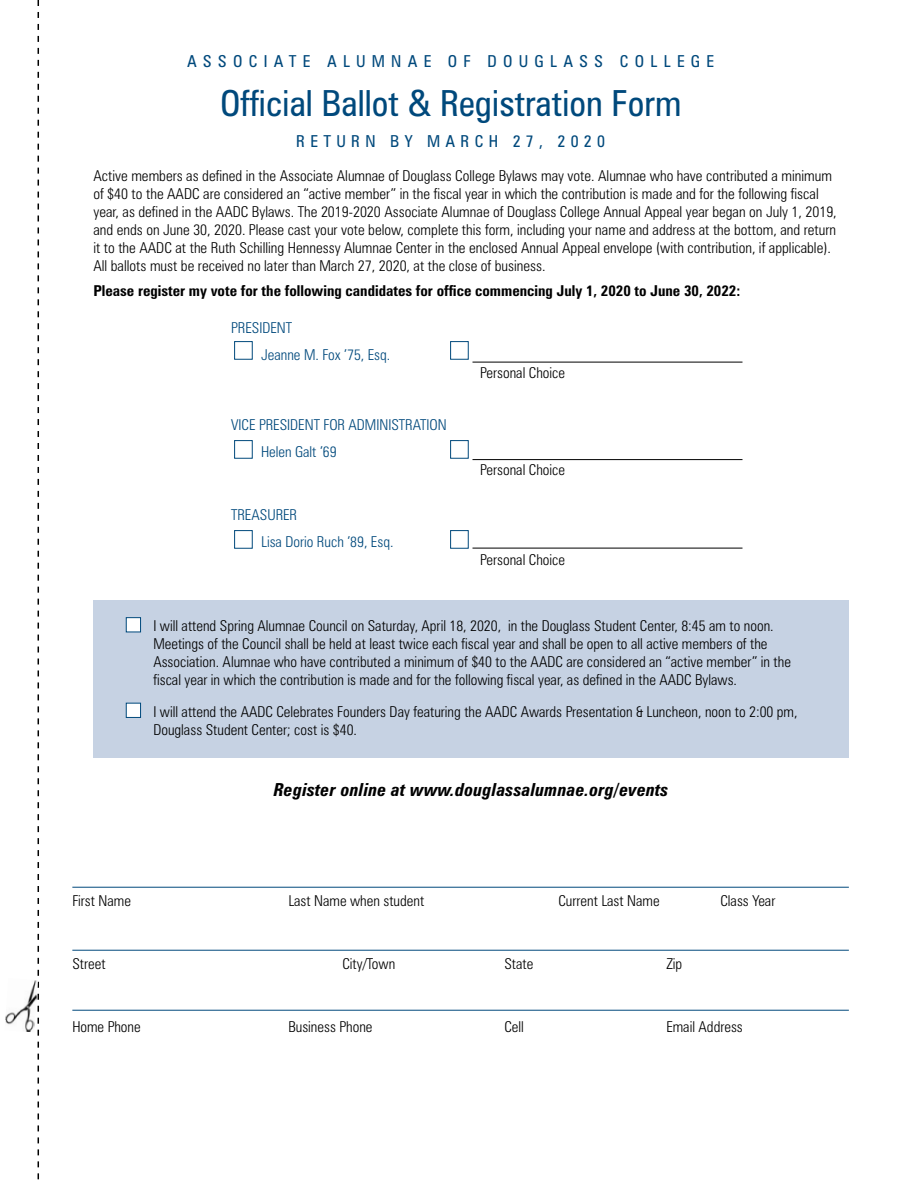
<style>
.page{position:relative;width:918px;height:1188px;background:#fff}
.page>*{position:absolute;margin:0;border:0;box-sizing:border-box;transform-origin:0 0}
.t1{font:condensed 36px "Zurich BT";color:#00497c}
.t2{font:italic 700 condensed 18px "Zurich BT";letter-spacing:.01em;color:#000}
.t3{font:condensed 16.5px "Zurich BT";letter-spacing:.38em;color:#00497c}
.t4{font:condensed 16.5px "Zurich BT";letter-spacing:.32em;color:#00497c}
.t5{font:300 condensed 15px/18px "Zurich BT";color:#000}
.t6{font:300 condensed 15px/27px "Zurich BT";color:#00497c}
.t7{font:700 condensed 15px "Zurich BT";color:#000}
.s1{font-family:"Univers"}
</style>
<div class="page">
<hr style="left:472px;top:362px;width:270px;height:1px;background:#000">
<hr style="left:472px;top:459px;width:270px;height:1px;background:#000">
<hr style="left:472px;top:548px;width:270px;height:1px;background:#000">
<div style="left:234px;top:341px;width:19px;height:19px;border:1px solid #00497c"></div>
<div style="left:450px;top:341px;width:19px;height:19px;border:1px solid #00497c"></div>
<div style="left:234px;top:440px;width:19px;height:19px;border:1px solid #00497c"></div>
<div style="left:450px;top:440px;width:19px;height:19px;border:1px solid #00497c"></div>
<div style="left:234px;top:530px;width:19px;height:19px;border:1px solid #00497c"></div>
<div style="left:450px;top:530px;width:19px;height:19px;border:1px solid #00497c"></div>
<div style="left:93px;top:600px;width:756px;height:158px;background:#c6d2e3"></div>
<div style="left:126px;top:617px;width:15px;height:15px;background:#fff;border:1px solid #00497c"></div>
<div style="left:126px;top:703px;width:15px;height:15px;background:#fff;border:1px solid #00497c"></div>
<hr style="left:72px;top:887px;width:777px;height:1px;background:#00497c">
<hr style="left:72px;top:950px;width:777px;height:1px;background:#00497c">
<hr style="left:72px;top:1010px;width:777px;height:1px;background:#00497c">
<svg style="left:38px;top:0;width:1px;height:1179px"></svg>
<img style="left:5px;top:980px;width:33px;height:52px">
<p class="t3" style="left:187px;top:51px;width:529px">ASSOCIATE ALUMNAE OF DOUGLASS COLLEGE</p>
<h1 class="t1" style="left:220px;top:81px;width:463px">Official Ballot <span class="s1">&amp;</span> Registration Form</h1>
<p class="t4" style="left:296px;top:131px;width:310px">RETURN BY MARCH 27, 2020</p>
<p class="t5" style="left:93px;top:167px;width:745px">Active members as defined in the Associate Alumnae of Douglass College Bylaws may vote. Alumnae who have contributed a minimum of $40 to the AADC are considered an “active member” in the fiscal year in which the contribution is made and for the following fiscal year, as defined in the AADC Bylaws. The 2019-2020 Associate Alumnae of Douglass College Annual Appeal year began on July 1, 2019, and ends on June 30, 2020. Please cast your vote below, complete this form, including your name and address at the bottom, and return it to the AADC at the Ruth Schilling Hennessy Alumnae Center in the enclosed Annual Appeal envelope (with contribution, if applicable).<br>All ballots must be received no later than March 27, 2020, at the close of business.</p>
<p class="t7" style="left:93px;top:281px;width:648px">Please register my vote for the following candidates for office commencing July 1, 2020 to June 30, 2022:</p>
<p class="t6" style="left:261px;top:314px;width:131px;text-indent:-30px">PRESIDENT<br>Jeanne M. Fox ’75, Esq.</p>
<p class="t6" style="left:261px;top:411px;width:187px;text-indent:-30px">VICE PRESIDENT FOR ADMINISTRATION<br>Helen Galt ’69</p>
<p class="t6" style="left:261px;top:501px;width:134px;text-indent:-30px">TREASURER<br>Lisa Dorio Ruch ’89, Esq.</p>
<p class="t5" style="left:480px;top:363px;width:87px">Personal Choice</p>
<p class="t5" style="left:480px;top:460px;width:87px">Personal Choice</p>
<p class="t5" style="left:480px;top:550px;width:87px">Personal Choice</p>
<p class="t5" style="left:153px;top:617px;width:639px">I will attend Spring Alumnae Council on Saturday, April 18, 2020, in the Douglass Student Center, 8:45 am to noon.<br>Meetings of the Council shall be held at least twice each fiscal year and shall be open to all active members of the Association. Alumnae who have contributed a minimum of $40 to the AADC are considered an “active member” in the fiscal year in which the contribution is made and for the following fiscal year, as defined in the AADC Bylaws.</p>
<p class="t5" style="left:153px;top:702px;width:646px">I will attend the AADC Celebrates Founders Day featuring the AADC Awards Presentation &amp; Luncheon, noon to 2:00 pm,<br>Douglass Student Center; cost is $40.</p>
<p class="t2" style="left:274px;top:779px;width:396px">Register online at www.douglassalumnae.org/events</p>
<p class="t5" style="left:72px;top:891px;width:60px">First Name</p>
<p class="t5" style="left:288px;top:891px;width:137px">Last Name when student</p>
<p class="t5" style="left:558px;top:891px;width:103px">Current Last Name</p>
<p class="t5" style="left:720px;top:891px;width:57px">Class Year</p>
<p class="t5" style="left:72px;top:954px;width:35px">Street</p>
<p class="t5" style="left:342px;top:954px;width:54px">City/Town</p>
<p class="t5" style="left:504px;top:954px;width:31px">State</p>
<p class="t5" style="left:666px;top:954px;width:17px">Zip</p>
<p class="t5" style="left:72px;top:1017px;width:70px">Home Phone</p>
<p class="t5" style="left:288px;top:1017px;width:86px">Business Phone</p>
<p class="t5" style="left:504px;top:1017px;width:21px">Cell</p>
<p class="t5" style="left:666px;top:1017px;width:78px">Email Address</p>
</div>
